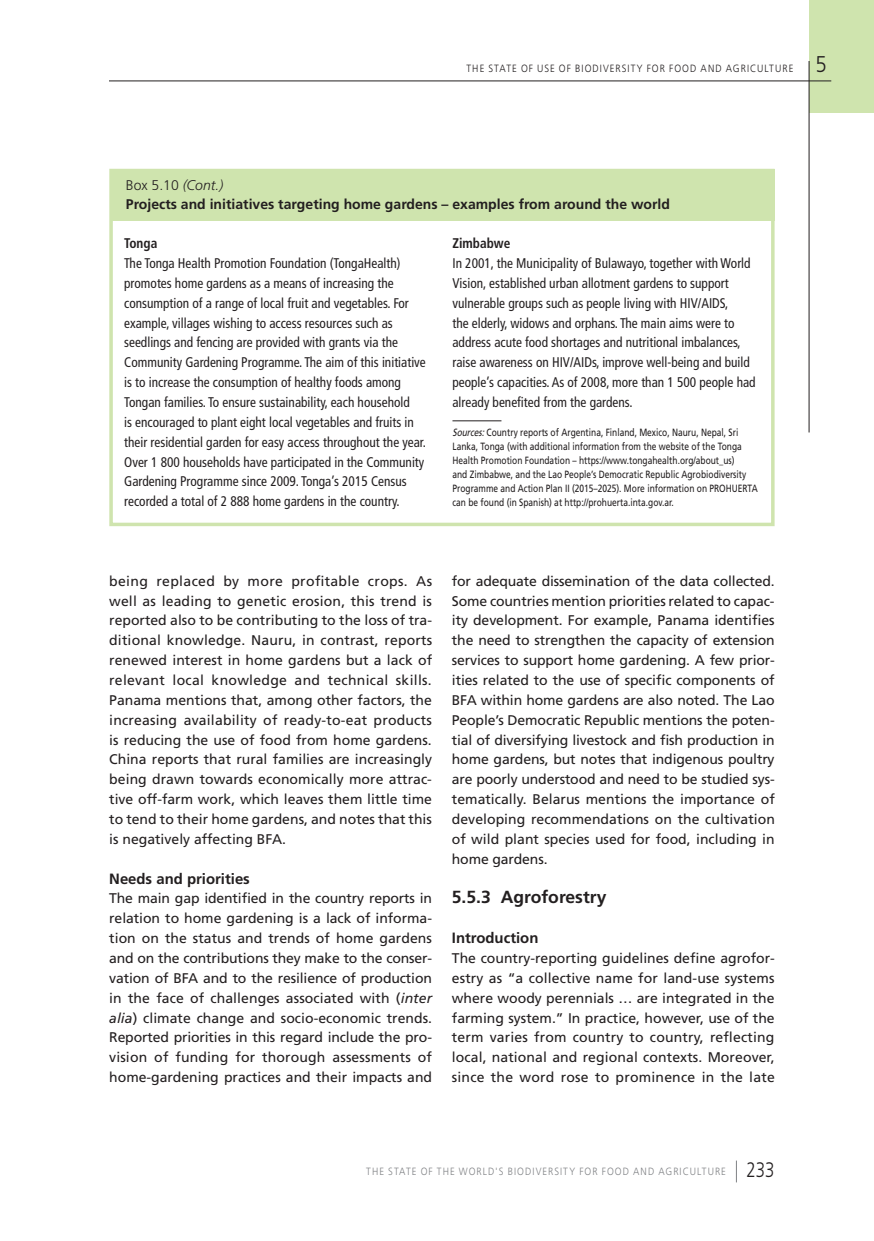
<style>
.page{position:relative;width:874px;height:1241px;background:#fff}
.page>*{position:absolute;margin:0;border:0;box-sizing:border-box;transform-origin:0 0}
.t1{font:300 21px "Frutiger LT Std";color:#231f20;scale:.8 1}
.t2{font:700 17.5px "Frutiger LT Std";color:#231f20}
.t3{font:700 14.88px "Frutiger LT Std";color:#231f20}
.t4{font:14px/19.8px "Frutiger LT Std";color:#231f20;text-align:justify}
.t5{font:condensed 14px/19.8px "Frutiger LT Std";color:#231f20;scale:.95 1}
.t6{font:700 14px/19.2px "Frutiger LT Std";color:#231f20}
.t7{font:700 condensed 14px "Frutiger LT Std";color:#231f20;scale:.95 1}
.t8{font:10.5px/14px "Frutiger LT Std";color:#231f20;scale:.8 1}
.t9{font:300 10.5px "Frutiger LT Std";letter-spacing:.11em;color:#808285;scale:.9 1}
.t10{font:300 10.5px "Frutiger LT Std";letter-spacing:.11em;color:#231f20;scale:.9 1}
.s1{font-size:22.75px}
.s2{font-weight:300}
.s3{font-weight:300;font-style:italic}
.s4{font-style:italic}
</style>
<div class="page">
<div style="left:808px;top:0;width:65px;height:113px;background:#cfe4ae"></div>
<hr style="left:109px;top:80px;width:721px;height:1px;background:#231f20">
<hr style="left:808px;top:61px;width:1px;height:371px;background:#231f20">
<svg style="left:735px;top:1161px;width:1px;height:21px"></svg>
<div style="left:109px;top:169px;width:665px;height:357px;border:4px solid #cfe4ae"></div>
<div style="left:111px;top:170px;width:663px;height:51px;background:#cfe4ae"></div>
<hr style="left:452px;top:420px;width:49px;height:1px;background:#231f20">
<p class="t10" style="left:466px;top:62px;width:402px">THE STATE OF USE OF BIODIVERSITY FOR FOOD AND AGRICULTURE <span class="s1">5</span></p>
<p class="t6" style="left:126px;top:176px;width:545px"><span class="s2">BOX 5.10</span> <span class="s3">(Cont.)<br></span>Projects and initiatives targeting home gardens – examples from around the world</p>
<p class="t7" style="left:124px;top:235px;width:36px">Tonga</p>
<p class="t5" style="left:124px;top:253px;width:319px">The Tonga Health Promotion Foundation (TongaHealth) promotes home gardens as a means of increasing the consumption of a range of local fruit and vegetables. For example, villages wishing to access resources such as seedlings and fencing are provided with grants via the Community Gardening Programme. The aim of this initiative is to increase the consumption of healthy foods among Tongan families. To ensure sustainability, each household<br>is encouraged to plant eight local vegetables and fruits in their residential garden for easy access throughout the year.<br>Over 1 800 households have participated in the Community Gardening Programme since 2009. Tonga’s 2015 Census recorded a total of 2 888 home gardens in the country.</p>
<p class="t7" style="left:452px;top:235px;width:62px">Zimbabwe</p>
<p class="t5" style="left:452px;top:253px;width:320px">In 2001, the Municipality of Bulawayo, together with World Vision, established urban allotment gardens to support vulnerable groups such as people living with HIV/AIDS,<br>the elderly, widows and orphans. The main aims were to address acute food shortages and nutritional imbalances, raise awareness on HIV/AIDs, improve well-being and build people’s capacities. As of 2008, more than 1 500 people had already benefited from the gardens.</p>
<p class="t8" style="left:452px;top:425px;width:383px"><span class="s4">Sources:</span>Country reports of Argentina, Finland, Mexico, Nauru, Nepal, Sri Lanka, Tonga (with additional information from the website of the Tonga Health Promotion Foundation – https://www.tongahealth.org/about_us)<br>and Zimbabwe, and the Lao People’s Democratic Republic Agrobiodiversity Programme and Action Plan II (2015–2025). More information on PROHUERTA can be found (in Spanish) at http://prohuerta.inta.gov.ar.</p>
<p class="t4" style="left:109px;top:571px;width:324px">being replaced by more profitable crops. As well as leading to genetic erosion, this trend is reported also to be contributing to the loss of tra&shy;ditional knowledge. Nauru, in contrast, reports renewed interest in home gardens but a lack of relevant local knowledge and technical skills.<br>Panama mentions that, among other factors, the increasing availability of ready-to-eat products is reducing the use of food from home gardens.<br>China reports that rural families are increasingly being drawn towards economically more attrac&shy;tive off-farm work, which leaves them little time to tend to their home gardens, and notes that this is negatively affecting BFA.</p>
<p class="t3" style="left:109px;top:869px;width:142px">Needs and priorities</p>
<p class="t4" style="left:109px;top:888px;width:324px">The main gap identified in the country reports in relation to home gardening is a lack of informa&shy;tion on the status and trends of home gardens and on the contributions they make to the conser&shy;vation of BFA and to the resilience of production in the face of challenges associated with (<span class="s4">inter alia</span>) climate change and socio-economic trends.<br>Reported priorities in this regard include the pro&shy;vision of funding for thorough assessments of home-gardening practices and their impacts and</p>
<p class="t4" style="left:451px;top:571px;width:324px">for adequate dissemination of the data collected.<br>Some countries mention priorities related to capac&shy;ity development. For example, Panama identifies the need to strengthen the capacity of extension services to support home gardening. A few prior&shy;ities related to the use of specific components of BFA within home gardens are also noted. The Lao People’s Democratic Republic mentions the poten&shy;tial of diversifying livestock and fish production in home gardens, but notes that indigenous poultry are poorly understood and need to be studied sys&shy;tematically. Belarus mentions the importance of developing recommendations on the cultivation of wild plant species used for food, including in home gardens.</p>
<p class="t2" style="left:451px;top:886px;width:156px">5.5.3 Agroforestry</p>
<p class="t3" style="left:451px;top:929px;width:88px">Introduction</p>
<p class="t4" style="left:451px;top:948px;width:324px">The country-reporting guidelines define agrofor&shy;estry as “a collective name for land-use systems where woody perennials … are integrated in the farming system.” In practice, however, use of the term varies from country to country, reflecting local, national and regional contexts. Moreover, since the word rose to prominence in the late</p>
<p class="t9" style="left:366px;top:1165px;width:8px">THE</p>
<p class="t9" style="left:388px;top:1165px;width:8px">STATE</p>
<p class="t9" style="left:420px;top:1165px;width:104px">OF THE WORLD'S BIODIVERSITY</p>
<p class="t9" style="left:579px;top:1165px;width:164px">FOR FOOD AND AGRICULTURE</p>
<h1 class="t1" style="left:746px;top:1157px;width:37px">233</h1>
</div>
